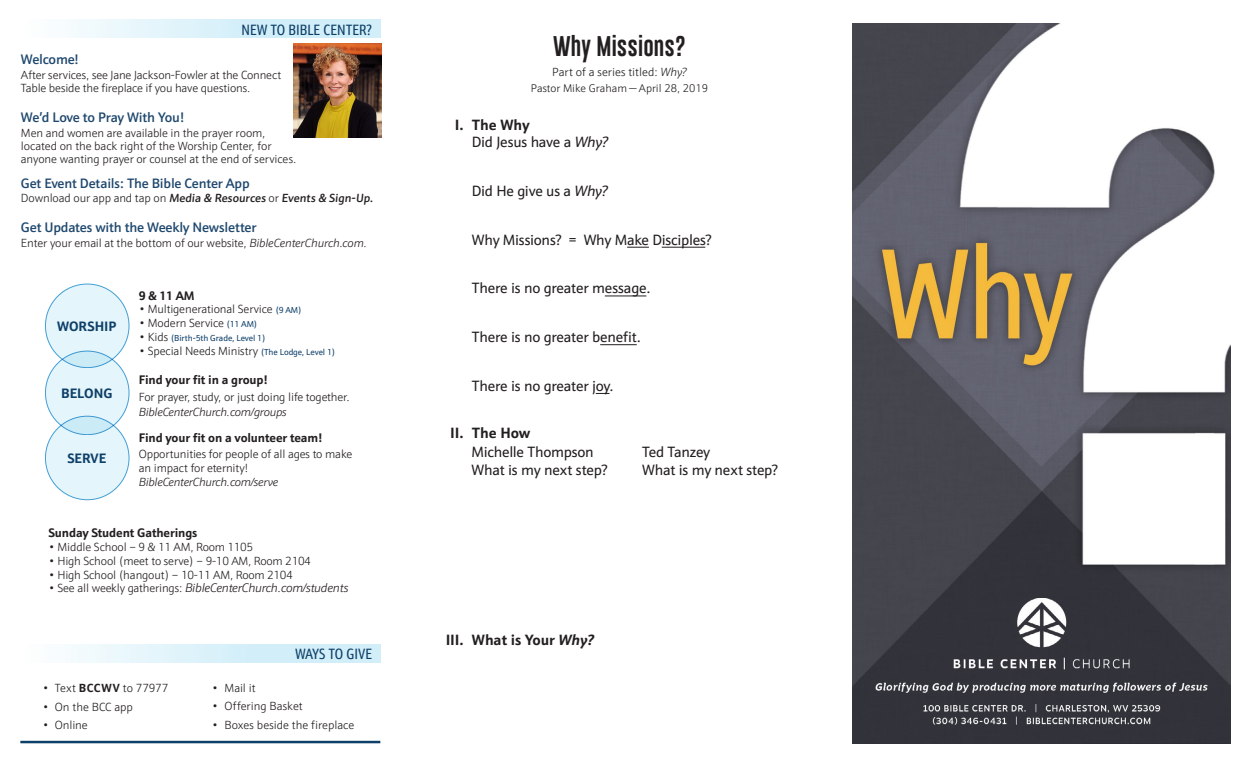
<style>
.page{position:relative;width:1260px;height:765px;background:#fff}
.page>*{position:absolute;margin:0;border:0;box-sizing:border-box;transform-origin:0 0}
.t1{font:20.75px "Gobold Lowplus";letter-spacing:.005em;color:#231f20}
.Sermon_Point{font:15px "Schnebel Sans Pro";letter-spacing:-.02em;color:#231f20}
.Sermon_Point-2{font:700 15px "Schnebel Sans Pro";letter-spacing:-.005em;color:#231f20}
.t2{font:15px "Schnebel Sans Pro Comp";letter-spacing:.01em;color:#0d3f68}
.t3{font:500 13.88px "Schnebel Sans Pro";letter-spacing:-.02em;color:#1f486e}
.t4{font:500 13.75px "Schnebel Sans Pro";letter-spacing:-.015em;color:#1f486e}
.t5{font:700 13.75px "Schnebel Sans Pro";color:#0d3f68}
.t6{font:700 12.5px "Schnebel Sans Pro";letter-spacing:-.01em;color:#231f20}
.t7{font:italic 300 12.5px "Schnebel Sans Pro";letter-spacing:-.02em;color:#231f20}
.t8{font:300 11.88px/13.1px "Schnebel Sans Pro";letter-spacing:-.01em;color:#231f20}
.t9{font:italic 300 11.88px "Schnebel Sans Pro";letter-spacing:-.02em;color:#231f20}
.t10{font:500 11.88px "Schnebel Sans Pro";color:#231f20}
.t11{font:300 11.25px "Schnebel Sans Pro";color:#231f20}
.t12{font:8.75px "Schnebel Sans Pro";letter-spacing:-.01em;color:#0d3f68}
.s1{font-weight:300}
.s2{font-style:italic}
.s3{font-weight:400;font-size:8.75px;color:#0d3f68}
.s4{font-weight:300;font-size:11.88px;color:#231f20}
.s5{font-style:normal;font-size:11.88px}
.s6{font-weight:700}
</style>
<div class="page">
<div style="left:21px;top:20px;width:360px;height:18px;background:linear-gradient(to right,#f9fdfe,#c7eaf8)"></div>
<div style="left:21px;top:645px;width:360px;height:17px;background:linear-gradient(to right,#f9fdfe,#c7eaf8)"></div>
<div style="left:45px;top:284px;width:84px;height:84px;background:#e4f5fb;border-radius:50%"></div>
<svg style="left:45px;top:351px;width:84px;height:84px;background:#daf0f8"></svg>
<svg style="left:45px;top:416px;width:84px;height:84px;background:#daf0f8"></svg>
<img style="left:853px;top:24px;width:378px;height:720px">
<img style="left:294px;top:43px;width:87px;height:95px">
<hr style="left:20px;top:741px;width:360px;height:2px;background:#0d3f68">
<svg style="left:627px;top:247px;width:22px;height:1px"></svg>
<hr style="left:662px;top:247px;width:43px;height:1px;background:#231f20">
<hr style="left:605px;top:295px;width:41px;height:1px;background:#231f20">
<hr style="left:600px;top:344px;width:37px;height:1px;background:#231f20">
<svg style="left:596px;top:393px;width:14px;height:1px"></svg>
<p class="t2" style="left:241px;top:20px;width:132px">NEW TO BIBLE CENTER?</p>
<p class="t3" style="left:21px;top:50px;width:60px">Welcome!</p>
<p class="t8" style="left:21px;top:68px;width:262px">After services, see Jane Jackson-Fowler at the Connect<br>Table beside the fireplace if you have questions.</p>
<p class="t3" style="left:21px;top:108px;width:165px">We’d Love to Pray With You!</p>
<p class="t8" style="left:21px;top:126px;width:277px">Men and women are available in the prayer room, located on the back right of the Worship Center, for anyone wanting prayer or counsel at the end of services.</p>
<p class="t4" style="left:21px;top:174px;width:230px">Get Event Details: The Bible Center App</p>
<p class="t10" style="left:21px;top:191px;width:355px"><span class="s1">Download our app and tap on</span> Media &amp; Resources <span class="s1">or</span> Events &amp; Sign-Up.</p>
<p class="t3" style="left:21px;top:218px;width:237px">Get Updates with the Weekly Newsletter</p>
<p class="t8" style="left:21px;top:236px;width:348px">Enter your email at the bottom of our website, <span class="s2">BibleCenterChurch.com.</span></p>
<p class="t5" style="left:57px;top:317px;width:61px">WORSHIP</p>
<p class="t5" style="left:61px;top:384px;width:53px">BELONG</p>
<p class="t5" style="left:67px;top:449px;width:41px">SERVE</p>
<p class="t6" style="left:139px;top:287px;width:57px">9 &amp; 11 AM</p>
<p class="t8" style="left:139px;top:303px;width:164px">• Multigenerational Service <span class="s3">(9 AM)</span></p>
<p class="t8" style="left:139px;top:316px;width:120px">• Modern Service <span class="s3">(11 AM)</span></p>
<p class="t12" style="left:139px;top:332px;width:128px"><span class="s4">• Kids</span> (Birth-5th Grade, Level 1)</p>
<p class="t8" style="left:139px;top:344px;width:198px">• Special Needs Ministry <span class="s3">(The Lodge, Level 1)</span></p>
<p class="t6" style="left:139px;top:372px;width:131px">Find your fit in a group!</p>
<p class="t8" style="left:139px;top:390px;width:212px">For prayer, study, or just doing life together.</p>
<p class="t9" style="left:139px;top:404px;width:149px">BibleCenterChurch.com/groups</p>
<p class="t6" style="left:139px;top:429px;width:185px">Find your fit on a volunteer team!</p>
<p class="t8" style="left:139px;top:448px;width:215px">Opportunities for people of all ages to make an impact for eternity!</p>
<p class="t9" style="left:139px;top:475px;width:141px">BibleCenterChurch.com/serve</p>
<p class="t6" style="left:48px;top:525px;width:151px">Sunday Student Gatherings</p>
<p class="t8" style="left:48px;top:540px;width:206px">• Middle School – 9 &amp; 11 AM, Room 1105</p>
<p class="t8" style="left:48px;top:554px;width:264px">• High School (meet to serve) – 9-10 AM, Room 2104</p>
<p class="t8" style="left:48px;top:568px;width:246px">• High School (hangout) – 10-11 AM, Room 2104</p>
<p class="t7" style="left:48px;top:580px;width:302px"><span class="s5">• See all weekly gatherings:</span> BibleCenterChurch.com/students</p>
<p class="t8" style="left:42px;top:681px;width:128px">• Text <span class="s6">BCCWV</span> to 77977</p>
<p class="t8" style="left:42px;top:700px;width:92px">• On the BCC app</p>
<p class="t8" style="left:42px;top:719px;width:47px">• Online</p>
<p class="t2" style="left:295px;top:645px;width:78px">WAYS TO GIVE</p>
<p class="t8" style="left:212px;top:681px;width:45px">• Mail it</p>
<p class="t8" style="left:212px;top:700px;width:92px">• Offering Basket</p>
<p class="t8" style="left:212px;top:718px;width:144px">• Boxes beside the fireplace</p>
<p class="t1" style="left:553px;top:33px;width:134px">Why Missions?</p>
<p class="t8" style="left:552px;top:65px;width:136px">Part of a series titled: <span class="s2">Why?</span></p>
<p class="t11" style="left:531px;top:81px;width:179px">Pastor Mike Graham — April 28, 2019</p>
<p class="Sermon_Point-2" style="left:455px;top:115px;width:76px">I. The Why</p>
<p class="Sermon_Point" style="left:472px;top:133px;width:138px">Did Jesus have a <span class="s2">Why?</span></p>
<p class="Sermon_Point" style="left:472px;top:181px;width:138px">Did He give us a <span class="s2">Why?</span></p>
<p class="Sermon_Point" style="left:472px;top:230px;width:242px">Why Missions? = Why Make Disciples?</p>
<p class="Sermon_Point" style="left:472px;top:279px;width:180px">There is no greater message.</p>
<p class="Sermon_Point" style="left:472px;top:328px;width:171px">There is no greater benefit.</p>
<p class="Sermon_Point" style="left:472px;top:376px;width:143px">There is no greater joy.</p>
<p class="Sermon_Point-2" style="left:450px;top:423px;width:82px">II. The How</p>
<p class="Sermon_Point" style="left:472px;top:443px;width:124px">Michelle Thompson</p>
<p class="Sermon_Point" style="left:472px;top:460px;width:138px">What is my next step?</p>
<p class="Sermon_Point" style="left:642px;top:443px;width:70px">Ted Tanzey</p>
<p class="Sermon_Point" style="left:642px;top:460px;width:138px">What is my next step?</p>
<p class="Sermon_Point-2" style="left:446px;top:630px;width:150px">III. What is Your <span class="s2">Why?</span></p>
</div>
